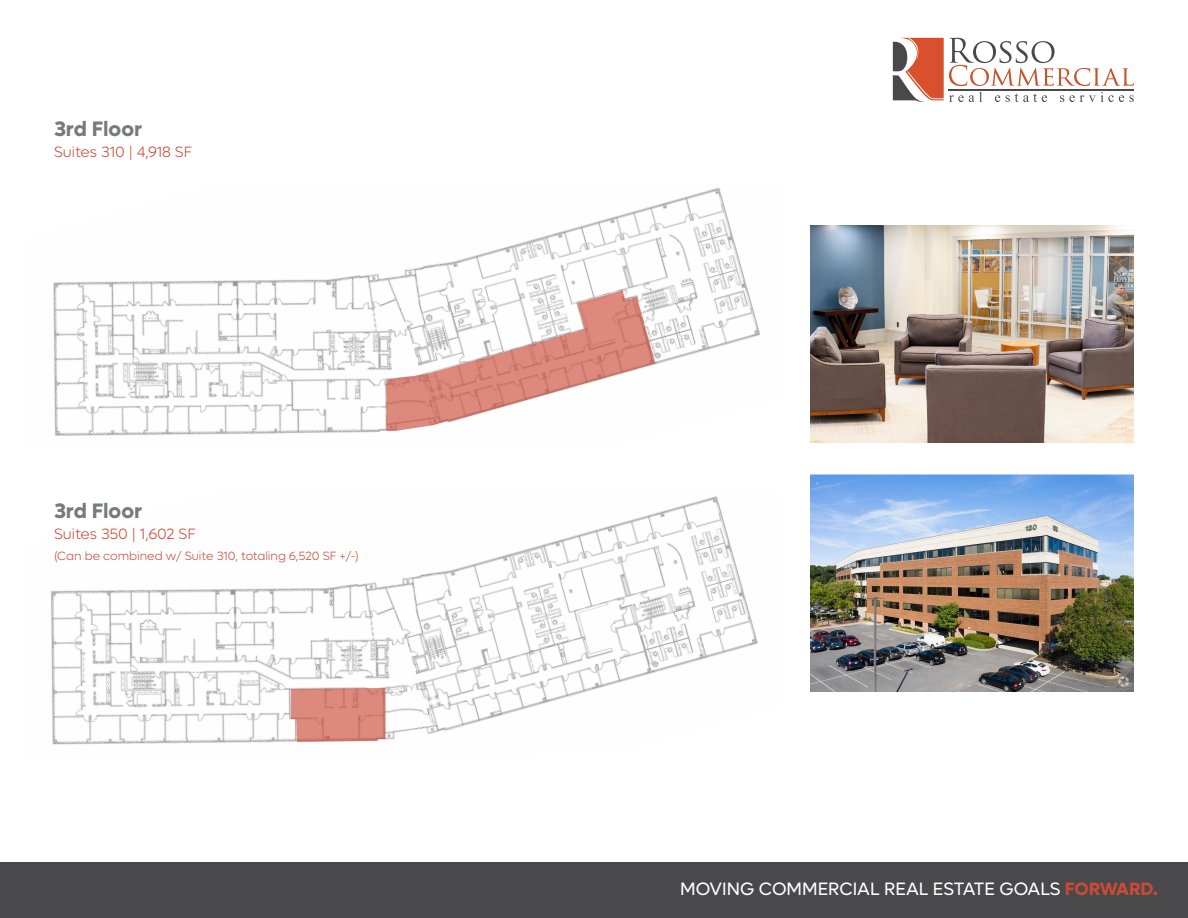
<style>
.page{position:relative;width:1188px;height:918px;background:#fff}
.page>*{position:absolute;margin:0;border:0;box-sizing:border-box;transform-origin:0 0}
.t1{font:700 21px "Lufga";color:#787a7d}
.t2{font:18px "Lufga";color:#fff}
.t3{font:300 15px "Lufga";color:#cb4a37}
.t4{font:300 12px "Lufga";color:#cb4a37}
.s1{font-weight:700;color:#cb4a37}
</style>
<div class="page">
<img style="left:50px;top:496px;width:708px;height:249px">
<div style="left:0;top:862px;width:1188px;height:56px;background:#49494b"></div>
<svg style="left:893px;top:38px;width:241px;height:64px"></svg>
<img style="left:53px;top:187px;width:708px;height:249px">
<img style="left:810px;top:226px;width:323px;height:217px">
<img style="left:810px;top:474px;width:323px;height:218px">
<svg style="left:387px;top:291px;width:269px;height:140px"></svg>
<svg style="left:291px;top:688px;width:95px;height:54px;background:#da8a7f"></svg>
<p class="t1" style="left:54px;top:117px;width:90px">3rd Floor</p>
<p class="t3" style="left:54px;top:144px;width:140px">Suites 310 | 4,918 SF</p>
<p class="t1" style="left:54px;top:498px;width:90px">3rd Floor</p>
<p class="t3" style="left:54px;top:525px;width:143px">Suites 350 | 1,602 SF</p>
<p class="t4" style="left:54px;top:549px;width:306px">(Can be combined w/ Suite 310, totaling 6,520 SF +/-)</p>
<p class="t2" style="left:680px;top:878px;width:479px">MOVING COMMERCIAL REAL ESTATE GOALS <span class="s1">FORWARD.</span></p>
</div>
